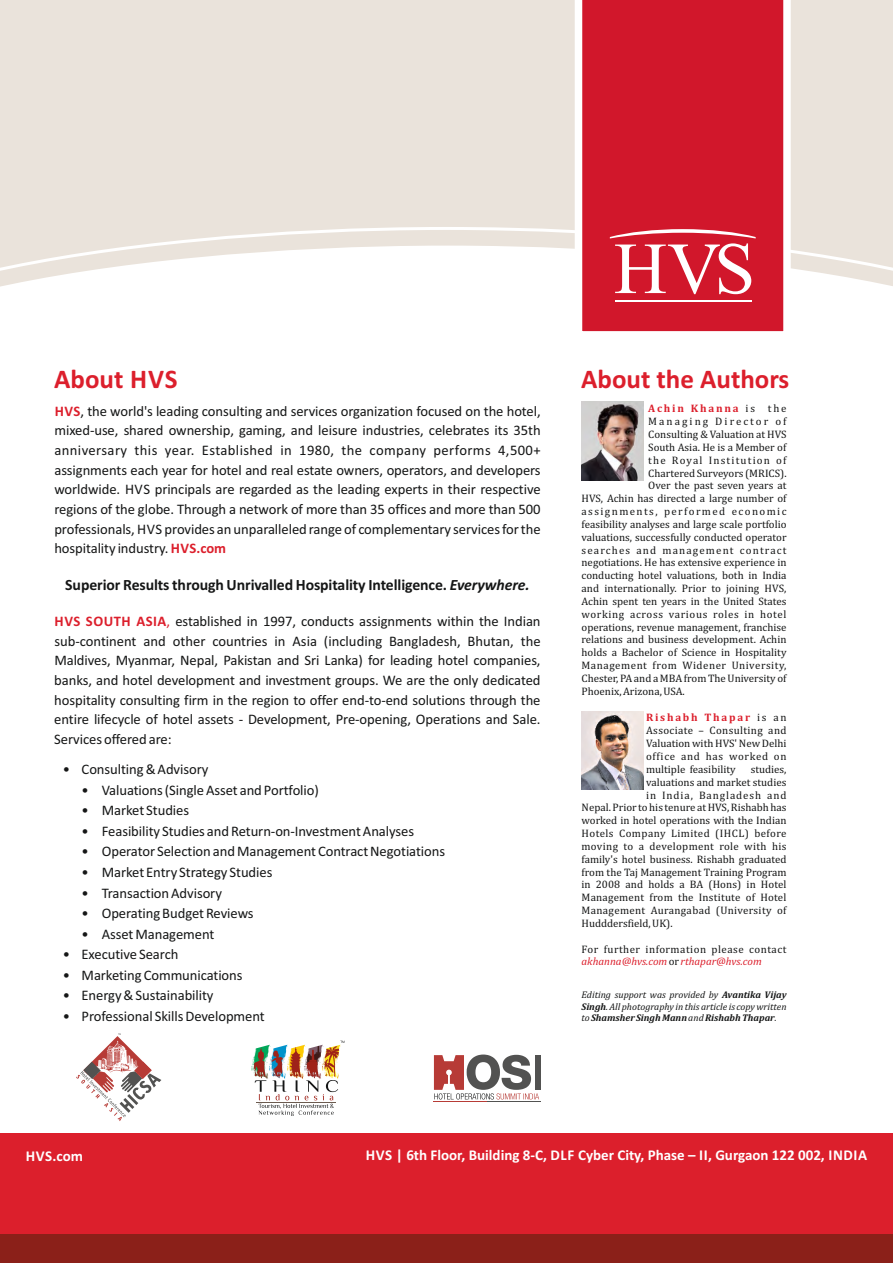
<style>
.page{position:relative;width:893px;height:1263px;background:#fff}
.page>*{position:absolute;margin:0;border:0;box-sizing:border-box;transform-origin:0 0}
.t1{font:700 27px "Calibri";color:#dc1f2c}
.t2{font:700 15.75px "Calibri";letter-spacing:-.005em;color:#151616}
.t3{font:700 15px "Calibri";color:#fff}
.t4{font:14.7px/19.6px "Calibri";letter-spacing:-.005em;color:#151616;text-align:justify}
.t5{font:10.95px/12.9px "Cambria";color:#151616;text-align:justify}
.t6{font:10.95px "Cambria";letter-spacing:.03em;color:#151616}
.t7{font:10.95px "Cambria";letter-spacing:.105em;color:#151616}
.t8{font:10.95px "Cambria";letter-spacing:.045em;color:#151616}
.t9{font:10.95px "Cambria";letter-spacing:.02em;color:#151616}
.t10{font:10.95px "Cambria";letter-spacing:.06em;color:#151616}
.t11{font:10.95px "Cambria";letter-spacing:.05em;color:#151616}
.t12{font:10.95px "Cambria";letter-spacing:.04em;color:#151616}
.t13{font:italic 10.95px "Cambria";color:#dc1f2c}
.t14{font:10.95px "Cambria";letter-spacing:.13em;color:#151616}
.t15{font:10.95px "Cambria";letter-spacing:.085em;color:#151616}
.t16{font:10.95px "Cambria";letter-spacing:.185em;color:#151616}
.t17{font:700 10.95px "Cambria";letter-spacing:.16em;color:#dc1f2c}
.t18{font:italic 9.75px/11.4px "Cambria";color:#151616;text-align:justify}
.s1{font-weight:700;color:#dc1f2c}
.s2{font-style:italic}
.s3{color:#dc1f2c}
.s4{font-weight:400;color:#151616}
.s5{font-weight:700}
</style>
<div class="page">
<div style="left:0;top:0;width:893px;height:287px;background:#eae3db"></div>
<svg style="left:0;top:225px;width:893px;height:51px"></svg>
<svg style="left:571px;top:0;width:223px;height:332px;background:#d53142"></svg>
<div style="left:0;top:1133px;width:893px;height:130px;background:#dc1f2c"></div>
<div style="left:0;top:1234px;width:893px;height:29px;background:#8b2019"></div>
<hr style="left:615px;top:300px;width:136px;height:1px;background:#fff">
<svg style="left:610px;top:229px;width:146px;height:65px"></svg>
<img style="left:582px;top:711px;width:62px;height:78px">
<img style="left:582px;top:402px;width:62px;height:78px">
<hr style="left:433px;top:1101px;width:108px;height:1px;background:#b73b36">
<hr style="left:487px;top:1101px;width:54px;height:1px;background:#525251">
<svg style="left:434px;top:1054px;width:105px;height:45px"></svg>
<div style="left:535px;top:1055px;width:6px;height:35px;background:#525251"></div>
<img style="left:252px;top:1041px;width:92px;height:75px">
<svg style="left:76px;top:1033px;width:86px;height:88px"></svg>
<h1 class="t1" style="left:54px;top:367px;width:125px">About HVS</h1>
<p class="t4" style="left:54px;top:402px;width:488px"><span class="s1">HVS</span>, the world's leading consulting and services organization focused on the hotel, mixed-use, shared ownership, gaming, and leisure industries, celebrates its 35th anniversary this year. Established in 1980, the company performs 4,500+ assignments each year for hotel and real estate owners, operators, and developers worldwide. HVS principals are regarded as the leading experts in their respective regions of the globe. Through a network of more than 35 offices and more than 500 professionals, HVS provides an unparalleled range of complementary services for the hospitality industry. <span class="s1">HVS.com</span></p>
<p class="t2" style="left:65px;top:578px;width:466px">Superior Results through Unrivalled Hospitality Intelligence. <span class="s2">Everywhere.</span></p>
<p class="t4" style="left:54px;top:613px;width:488px"><span class="s1">HVS SOUTH ASIA</span><span class="s3">,</span> established in 1997, conducts assignments within the Indian sub-continent and other countries in Asia (including Bangladesh, Bhutan, the Maldives, Myanmar, Nepal, Pakistan and Sri Lanka) for leading hotel companies, banks, and hotel development and investment groups. We are the only dedicated hospitality consulting firm in the region to offer end-to-end solutions through the entire lifecycle of hotel assets - Development, Pre-opening, Operations and Sale.<br>Services offered are:</p>
<p class="t4" style="left:63px;top:761px;width:147px">• Consulting &amp; Advisory</p>
<p class="t4" style="left:82px;top:781px;width:239px">• Valuations (Single Asset and Portfolio)</p>
<p class="t4" style="left:82px;top:802px;width:109px">• Market Studies</p>
<p class="t4" style="left:82px;top:822px;width:334px">• Feasibility Studies and Return-on-Investment Analyses</p>
<p class="t4" style="left:82px;top:843px;width:365px">• Operator Selection and Management Contract Negotiations</p>
<p class="t4" style="left:82px;top:863px;width:192px">• Market Entry Strategy Studies</p>
<p class="t4" style="left:82px;top:884px;width:142px">• Transaction Advisory</p>
<p class="t4" style="left:82px;top:904px;width:174px">• Operating Budget Reviews</p>
<p class="t4" style="left:82px;top:925px;width:134px">• Asset Management</p>
<p class="t4" style="left:63px;top:945px;width:117px">• Executive Search</p>
<p class="t4" style="left:63px;top:966px;width:181px">• Marketing Communications</p>
<p class="t4" style="left:63px;top:987px;width:152px">• Energy &amp; Sustainability</p>
<p class="t4" style="left:63px;top:1007px;width:204px">• Professional Skills Development</p>
<h1 class="t1" style="left:581px;top:367px;width:210px">About the Authors</h1>
<p class="t17" style="left:648px;top:404px;width:140px">Achin Khanna <span class="s4">is the</span></p>
<p class="t16" style="left:648px;top:417px;width:140px">Managing Director of</p>
<p class="t5" style="left:648px;top:428px;width:140px">Consulting &amp; Valuation at HVS</p>
<p class="t5" style="left:648px;top:441px;width:140px">South Asia. He is a Member of</p>
<p class="t7" style="left:648px;top:455px;width:140px">the Royal Institution of</p>
<p class="t5" style="left:648px;top:467px;width:140px">Chartered Surveyors (MRICS).</p>
<p class="t5" style="left:648px;top:480px;width:140px">Over the past seven years at</p>
<p class="t5" style="left:582px;top:493px;width:206px">HVS, Achin has directed a large number of</p>
<p class="t14" style="left:582px;top:506px;width:206px">assignments, performed economic</p>
<p class="t5" style="left:582px;top:518px;width:206px">feasibility analyses and large scale portfolio</p>
<p class="t5" style="left:581px;top:531px;width:206px">valuations, successfully conducted operator</p>
<p class="t7" style="left:581px;top:545px;width:206px">searches and management contract</p>
<p class="t5" style="left:581px;top:557px;width:206px">negotiations. He has extensive experience in</p>
<p class="t5" style="left:581px;top:570px;width:206px">conducting hotel valuations, both in India</p>
<p class="t5" style="left:581px;top:583px;width:206px">and internationally. Prior to joining HVS,</p>
<p class="t5" style="left:581px;top:595px;width:206px">Achin spent ten years in the United States</p>
<p class="t10" style="left:581px;top:609px;width:206px">working across various roles in hotel</p>
<p class="t5" style="left:581px;top:621px;width:206px">operations, revenue management, franchise</p>
<p class="t5" style="left:581px;top:634px;width:206px">relations and business development. Achin</p>
<p class="t5" style="left:581px;top:647px;width:206px">holds a Bachelor of Science in Hospitality</p>
<p class="t11" style="left:581px;top:660px;width:206px">Management from Widener University,</p>
<p class="t5" style="left:581px;top:672px;width:206px">Chester, PA and a MBA from The University of</p>
<p class="t5" style="left:581px;top:685px;width:105px">Phoenix, Arizona, USA.</p>
<p class="t5" style="left:646px;top:712px;width:142px"><span class="s1">Rishabh Thapar</span> is an Associate – Consulting and Valuation with HVS' New Delhi office and has worked on multiple feasibility</p>
<p class="t5" style="left:751px;top:763px;width:37px">studies,</p>
<p class="t5" style="left:646px;top:776px;width:142px">valuations and market studies</p>
<p class="t15" style="left:646px;top:790px;width:142px">in India, Bangladesh and</p>
<p class="t5" style="left:582px;top:802px;width:206px">Nepal. Prior to his tenure at HVS, Rishabh has</p>
<p class="t5" style="left:581px;top:815px;width:206px">worked in hotel operations with the Indian</p>
<p class="t12" style="left:581px;top:828px;width:206px">Hotels Company Limited (IHCL) before</p>
<p class="t6" style="left:581px;top:841px;width:206px">moving to a development role with his</p>
<p class="t5" style="left:581px;top:853px;width:206px">family's hotel business. Rishabh graduated</p>
<p class="t5" style="left:581px;top:866px;width:206px">from the Taj Management Training Program</p>
<p class="t5" style="left:581px;top:879px;width:206px">in 2008 and holds a BA (Hons) in Hotel</p>
<p class="t9" style="left:581px;top:893px;width:206px">Management from the Institute of Hotel</p>
<p class="t6" style="left:581px;top:905px;width:206px">Management Aurangabad (University of</p>
<p class="t5" style="left:581px;top:917px;width:93px">Hudddersfield, UK).</p>
<p class="t8" style="left:581px;top:944px;width:206px">For further information please contact</p>
<p class="t13" style="left:581px;top:957px;width:182px">akhanna@hvs.com rthapar@hvs.com</p>
<p class="t5" style="left:669px;top:956px;width:12px">or</p>
<p class="t18" style="left:582px;top:990px;width:207px">Editing support was provided by <span class="s5">Avantika Vijay Singh</span>. All photography in this article is copy written to <span class="s5">Shamsher Singh Mann</span> and <span class="s5">Rishabh Thapar</span>.</p>
<p class="t3" style="left:26px;top:1149px;width:59px">HVS.com</p>
<p class="t3" style="left:366px;top:1149px;width:503px">HVS | 6th Floor, Building 8-C, DLF Cyber City, Phase – II, Gurgaon 122 002, INDIA</p>
</div>
